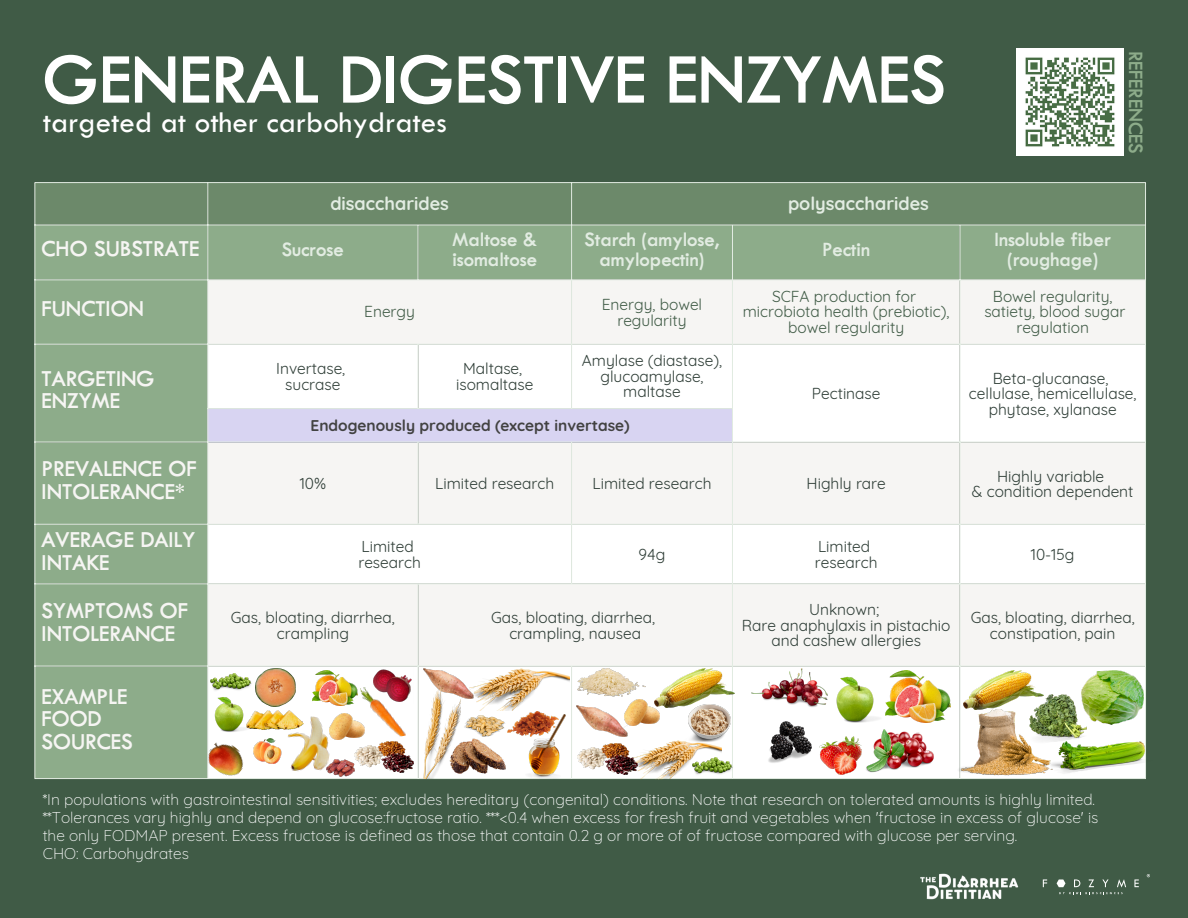
<style>
.page{position:relative;width:1188px;height:918px;background:#405b46}
.page>*{position:absolute;margin:0;border:0;box-sizing:border-box;transform-origin:0 0}
.t1{font:600 72.45px "Tw Cen MT Std";color:#fff}
.t2{font:31.05px "Tw Cen MT Std";color:#fff}
.t3{font:600 23.25px "Tw Cen MT Std";color:#f6f5f3}
.t4{font:600 20.85px "Tw Cen MT Std";color:#8dac8a}
.t5{font:600 20.7px/20.5px "Tw Cen MT Std";color:#e2ece2;text-align:center}
.t6{font:700 18.15px "Quicksand";color:#e2ece2}
.t7{font:300 15.6px/18.1px "Quicksand";color:#fff}
.t8{font:15.45px/15.5px "Quicksand";color:#2e3d36;text-align:center}
.t9{font:15.45px/15.5px "Quicksand";color:#405b46;text-align:center}
.t10{font:700 15.45px "Quicksand";color:#424242}
</style>
<div class="page">
<div style="left:36px;top:183px;width:1109px;height:42px;background:#6c896a"></div>
<div style="left:36px;top:226px;width:1109px;height:552px;background:#8dac8a"></div>
<div style="left:208px;top:281px;width:937px;height:63px;background:#f6f5f3"></div>
<svg style="left:208px;top:345px;width:937px;height:433px;background:#faf9f8"></svg>
<div style="left:208px;top:408px;width:525px;height:34px;background:#d8d4f2"></div>
<hr style="left:35px;top:183px;width:1px;height:595px;background:#e2ece2">
<hr style="left:207px;top:183px;width:1px;height:595px;background:#e2ece2">
<hr style="left:418px;top:225px;width:1px;height:55px;background:#e2ece2">
<hr style="left:418px;top:345px;width:1px;height:63px;background:#e2ece2">
<hr style="left:418px;top:442px;width:1px;height:82px;background:#e2ece2">
<hr style="left:418px;top:584px;width:1px;height:194px;background:#e2ece2">
<hr style="left:571px;top:183px;width:1px;height:225px;background:#e2ece2">
<hr style="left:571px;top:442px;width:1px;height:142px;background:#e2ece2">
<hr style="left:571px;top:666px;width:1px;height:112px;background:#e2ece2">
<hr style="left:732px;top:225px;width:1px;height:553px;background:#e2ece2">
<hr style="left:960px;top:225px;width:1px;height:553px;background:#e2ece2">
<hr style="left:1145px;top:183px;width:1px;height:595px;background:#e2ece2">
<hr style="left:35px;top:182px;width:1111px;height:1px;background:#e2ece2">
<hr style="left:35px;top:225px;width:1111px;height:1px;background:#e2ece2">
<hr style="left:35px;top:280px;width:1111px;height:1px;background:#e2ece2">
<hr style="left:35px;top:344px;width:1111px;height:1px;background:#e2ece2">
<hr style="left:207px;top:408px;width:526px;height:1px;background:#e2ece2">
<hr style="left:35px;top:442px;width:1111px;height:1px;background:#e2ece2">
<hr style="left:35px;top:524px;width:1111px;height:1px;background:#e2ece2">
<hr style="left:35px;top:584px;width:1111px;height:1px;background:#e2ece2">
<hr style="left:35px;top:666px;width:1111px;height:1px;background:#e2ece2">
<hr style="left:35px;top:778px;width:1111px;height:1px;background:#e2ece2">
<img style="left:210px;top:674px;width:43px;height:59px">
<img style="left:254px;top:739px;width:29px;height:25px">
<img style="left:283px;top:713px;width:52px;height:63px">
<img style="left:354px;top:741px;width:60px;height:32px">
<img style="left:373px;top:668px;width:41px;height:36px">
<img style="left:360px;top:680px;width:46px;height:63px">
<img style="left:312px;top:671px;width:45px;height:35px">
<img style="left:326px;top:760px;width:28px;height:16px">
<img style="left:203px;top:736px;width:47px;height:42px">
<img style="left:256px;top:668px;width:39px;height:38px">
<img style="left:247px;top:710px;width:56px;height:19px">
<img style="left:329px;top:714px;width:35px;height:26px">
<img style="left:460px;top:716px;width:45px;height:16px">
<img style="left:469px;top:669px;width:100px;height:41px">
<img style="left:508px;top:712px;width:50px;height:25px">
<img style="left:423px;top:668px;width:51px;height:31px">
<img style="left:524px;top:714px;width:42px;height:65px">
<img style="left:423px;top:686px;width:37px;height:93px">
<img style="left:436px;top:732px;width:76px;height:47px">
<img style="left:632px;top:741px;width:90px;height:38px">
<img style="left:578px;top:743px;width:59px;height:32px">
<img style="left:576px;top:706px;width:51px;height:30px">
<img style="left:691px;top:757px;width:44px;height:20px">
<img style="left:624px;top:700px;width:35px;height:25px">
<img style="left:655px;top:669px;width:80px;height:38px">
<img style="left:578px;top:668px;width:67px;height:28px">
<img style="left:682px;top:704px;width:49px;height:38px">
<img style="left:829px;top:673px;width:56px;height:51px">
<img style="left:885px;top:671px;width:66px;height:52px">
<img style="left:768px;top:721px;width:43px;height:43px">
<img style="left:819px;top:737px;width:42px;height:38px">
<img style="left:865px;top:730px;width:69px;height:43px">
<img style="left:752px;top:668px;width:75px;height:40px">
<img style="left:957px;top:710px;width:93px;height:66px">
<img style="left:1081px;top:671px;width:62px;height:54px">
<img style="left:1025px;top:694px;width:72px;height:52px">
<img style="left:1050px;top:741px;width:95px;height:35px">
<img style="left:963px;top:671px;width:80px;height:38px">
<img style="left:1017px;top:48px;width:106px;height:107px">
<svg style="left:1043px;top:879px;width:4px;height:8px"></svg>
<svg style="left:1134px;top:879px;width:5px;height:8px"></svg>
<svg style="left:1057px;top:879px;width:69px;height:15px"></svg>
<img style="left:920px;top:873px;width:99px;height:27px">
<p class="t1" style="left:43px;top:55px;width:905px">GENERAL DIGESTIVE ENZYMES</p>
<p class="t2" style="left:43px;top:113px;width:406px">targeted at other carbohydrates</p>
<h1 class="t6" style="left:330px;top:192px;width:120px">disaccharides</h1>
<h2 class="t6" style="left:788px;top:192px;width:142px">polysaccharides</h2>
<p class="t4" style="left:1143px;top:51px;width:105px;rotate:90deg">REFERENCES</p>
<p class="t3" style="left:42px;top:241px;width:159px">CHO SUBSTRATE</p>
<h3 class="t5" style="left:282px;top:241px;width:63px">Sucrose</h3>
<p class="t5" style="left:452px;top:231px;width:86px;text-align:left">Maltose &amp; isomaltose</p>
<p class="t5" style="left:585px;top:231px;width:136px">Starch (amylose, amylopectin)</p>
<p class="t5" style="left:822px;top:241px;width:49px">Pectin</p>
<p class="t5" style="left:994px;top:231px;width:118px">Insoluble fiber (roughage)</p>
<p class="t3" style="left:42px;top:301px;width:104px">FUNCTION</p>
<p class="t9" style="left:364px;top:304px;width:52px">Energy</p>
<p class="t9" style="left:602px;top:297px;width:102px">Energy, bowel regularity</p>
<p class="t9" style="left:772px;top:288px;width:146px">SCFA production for</p>
<p class="t9" style="left:743px;top:304px;width:208px">microbiota health (prebiotic), bowel regularity</p>
<p class="t9" style="left:993px;top:288px;width:121px">Bowel regularity,</p>
<p class="t9" style="left:984px;top:304px;width:142px">satiety, blood sugar regulation</p>
<p class="t3" style="left:42px;top:371px;width:115px">TARGETING</p>
<p class="t3" style="left:42px;top:393px;width:80px">ENZYME</p>
<p class="t3" style="left:42px;top:461px;width:156px">PREVALENCE OF</p>
<p class="t3" style="left:42px;top:484px;width:145px">INTOLERANCE*</p>
<p class="t3" style="left:42px;top:532px;width:155px">AVERAGE DAILY</p>
<p class="t3" style="left:42px;top:555px;width:69px">INTAKE</p>
<p class="t3" style="left:42px;top:603px;width:148px">SYMPTOMS OF</p>
<p class="t3" style="left:42px;top:626px;width:135px">INTOLERANCE</p>
<p class="t3" style="left:42px;top:688px;width:87px">EXAMPLE</p>
<p class="t3" style="left:42px;top:711px;width:62px">FOOD</p>
<p class="t3" style="left:42px;top:734px;width:93px">SOURCES</p>
<p class="t8" style="left:276px;top:361px;width:71px">Invertase,</p>
<p class="t8" style="left:285px;top:376px;width:57px">sucrase</p>
<p class="t8" style="left:463px;top:361px;width:61px">Maltase,</p>
<p class="t8" style="left:456px;top:376px;width:79px">isomaltase</p>
<p class="t8" style="left:582px;top:353px;width:142px">Amylase (diastase), glucoamylase, maltase</p>
<p class="t10" style="left:310px;top:415px;width:321px">Endogenously produced (except invertase)</p>
<p class="t8" style="left:812px;top:386px;width:70px">Pectinase</p>
<p class="t8" style="left:993px;top:370px;width:117px">Beta-glucanase,</p>
<p class="t8" style="left:969px;top:386px;width:169px">cellulase, hemicellulase, phytase, xylanase</p>
<p class="t8" style="left:300px;top:475px;width:28px">10%</p>
<p class="t8" style="left:435px;top:475px;width:120px">Limited research</p>
<p class="t8" style="left:593px;top:475px;width:120px">Limited research</p>
<p class="t8" style="left:807px;top:475px;width:81px">Highly rare</p>
<p class="t8" style="left:997px;top:468px;width:109px">Highly variable</p>
<p class="t8" style="left:972px;top:483px;width:163px">&amp; condition dependent</p>
<p class="t8" style="left:361px;top:539px;width:54px">Limited</p>
<p class="t8" style="left:358px;top:554px;width:64px">research</p>
<p class="t8" style="left:639px;top:546px;width:28px">94g</p>
<p class="t8" style="left:231px;top:610px;width:166px">Gas, bloating, diarrhea, crampling</p>
<p class="t8" style="left:491px;top:610px;width:166px">Gas, bloating, diarrhea,</p>
<p class="t8" style="left:509px;top:625px;width:133px">crampling, nausea</p>
<p class="t8" style="left:818px;top:539px;width:54px">Limited</p>
<p class="t8" style="left:815px;top:554px;width:64px">research</p>
<p class="t8" style="left:1031px;top:546px;width:45px">10-15g</p>
<p class="t8" style="left:809px;top:602px;width:72px">Unknown;</p>
<p class="t8" style="left:742px;top:617px;width:210px">Rare anaphylaxis in pistachio and cashew allergies</p>
<p class="t8" style="left:971px;top:610px;width:166px">Gas, bloating, diarrhea, constipation, pain</p>
<p class="t7" style="left:43px;top:790px;width:1057px">*In populations with gastrointestinal sensitivities; excludes hereditary (congenital) conditions. Note that research on tolerated amounts is highly limited. **Tolerances vary highly and depend on glucose:fructose ratio. ***&lt;0.4 when excess for fresh fruit and vegetables when 'fructose in excess of glucose' is the only FODMAP present. Excess fructose is defined as those that contain 0.2 g or more of of fructose compared with glucose per serving.</p>
<p class="t7" style="left:43px;top:844px;width:148px">CHO: Carbohydrates</p>
</div>
